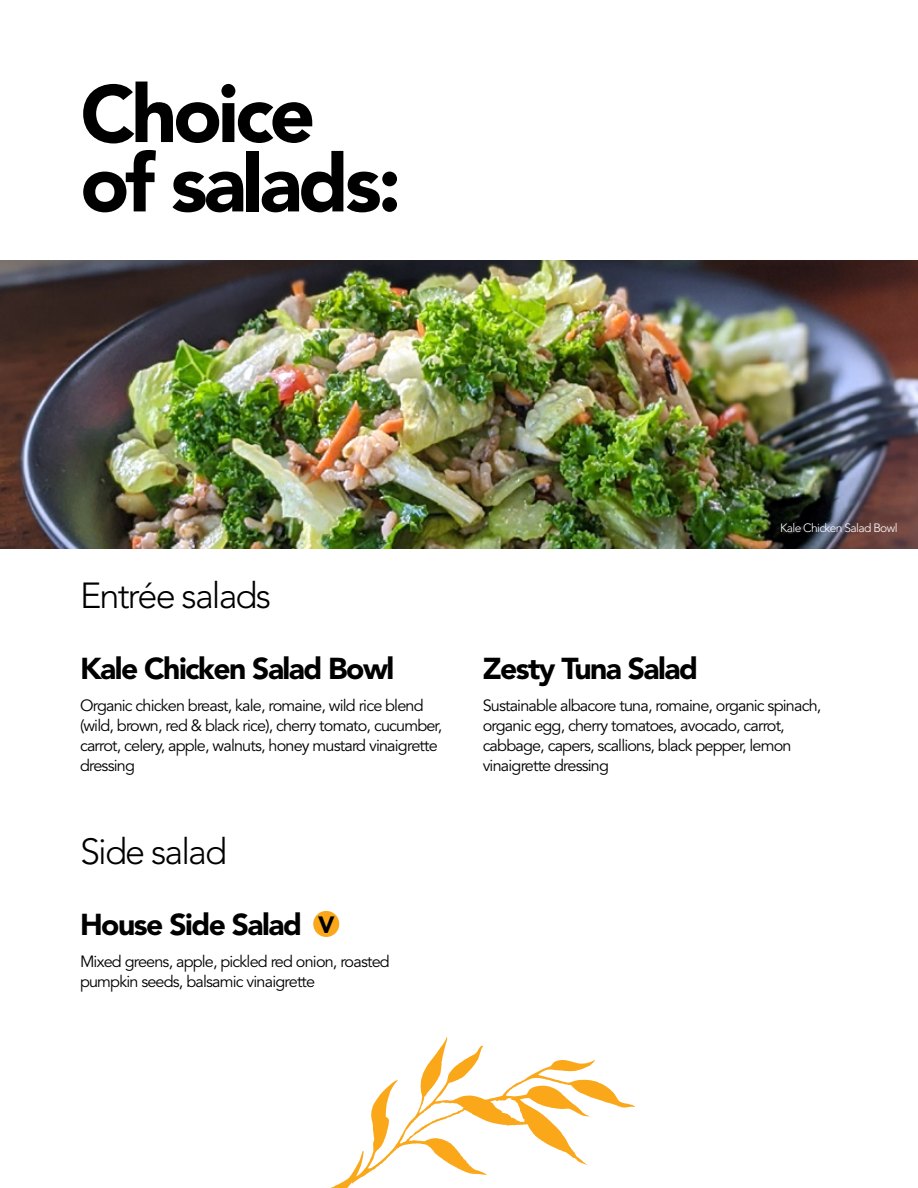
<style>
.page{position:relative;width:918px;height:1188px;background:#fff}
.page>*{position:absolute;margin:0;border:0;box-sizing:border-box;transform-origin:0 0}
.t1{font:900 79.95px/69.4px "Avenir LT Std";letter-spacing:-.05em;color:#000}
.t2{font:300 36px "Avenir LT Std";letter-spacing:-.05em;color:#000}
.t3{font:900 30px "Avenir LT Std";letter-spacing:-.05em;color:#000}
.t4{font:900 23.4px "Avenir LT Std";color:#000}
.t5{font:16.2px/20.1px "Avenir LT Std";letter-spacing:-.05em;color:#000}
.t6{font:300 12px "Avenir LT Std";letter-spacing:-.05em;color:#fff}
</style>
<div class="page">
<img style="left:0;top:260px;width:918px;height:289px">
<svg style="left:331px;top:1037px;width:304px;height:151px"></svg>
<div style="left:313px;top:911px;width:26px;height:26px;background:#faa81a;border-radius:50%"></div>
<h1 class="t1" style="left:80px;top:79px;width:323px">Choice of salads:</h1>
<h2 class="t2" style="left:80px;top:574px;width:193px">Entrée salads</h2>
<h3 class="t3" style="left:80px;top:650px;width:316px">Kale Chicken Salad Bowl</h3>
<p class="t5" style="left:80px;top:696px;width:364px">Organic chicken breast, kale, romaine, wild rice blend (wild, brown, red &amp; black rice), cherry tomato, cucumber, carrot, celery, apple, walnuts, honey mustard vinaigrette dressing</p>
<h2 class="t2" style="left:80px;top:831px;width:149px">Side salad</h2>
<h3 class="t3" style="left:80px;top:907px;width:224px">House Side Salad</h3>
<p class="t5" style="left:80px;top:952px;width:311px">Mixed greens, apple, pickled red onion, roasted pumpkin seeds, balsamic vinaigrette</p>
<h3 class="t4" style="left:318px;top:911px;width:18px">V</h3>
<h3 class="t3" style="left:483px;top:650px;width:217px">Zesty Tuna Salad</h3>
<p class="t6" style="left:780px;top:521px;width:119px">Kale Chicken Salad Bowl</p>
<p class="t5" style="left:483px;top:696px;width:340px">Sustainable albacore tuna, romaine, organic spinach, organic egg, cherry tomatoes, avocado, carrot, cabbage, capers, scallions, black pepper, lemon vinaigrette dressing</p>
</div>
